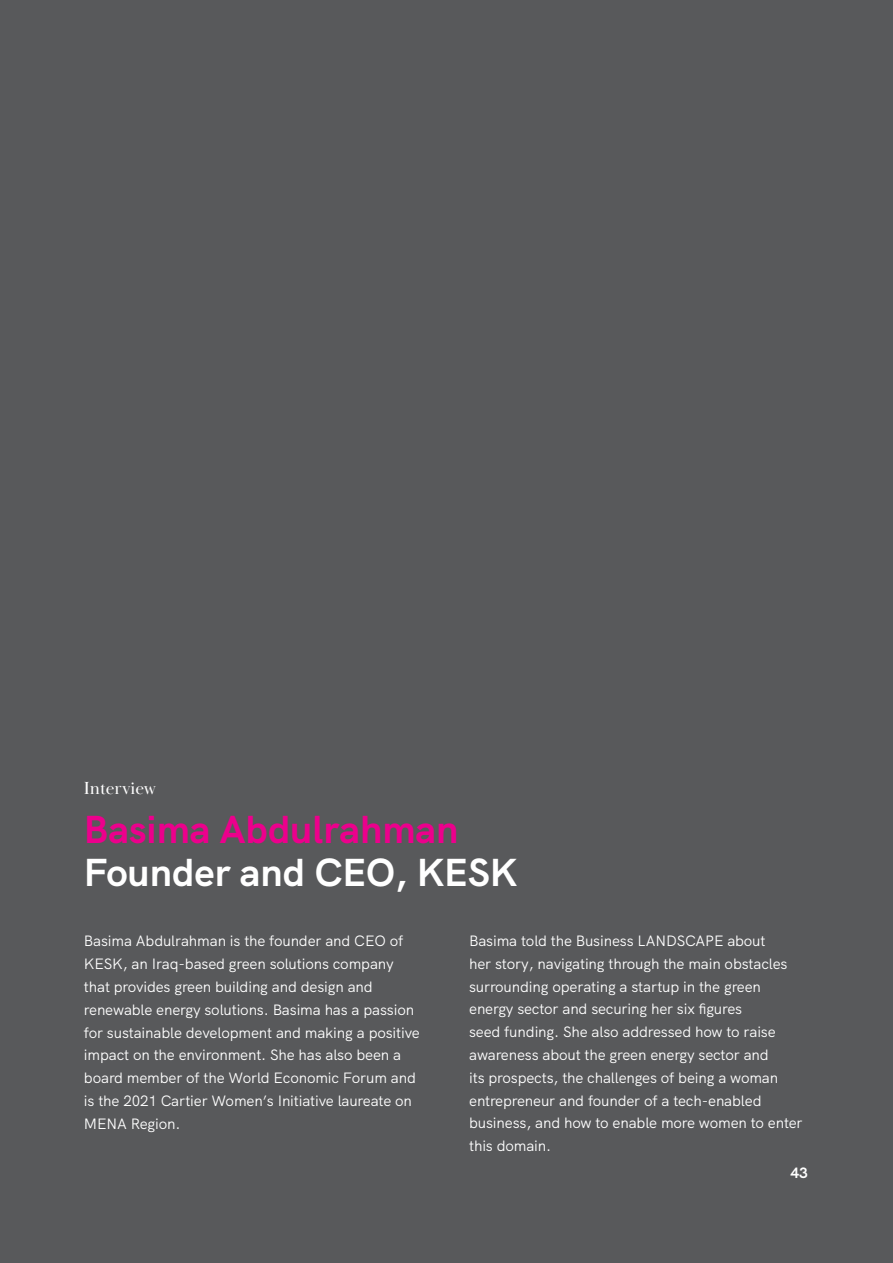
<style>
.page{position:relative;width:893px;height:1263px;background:#fff}
.page>*{position:absolute;margin:0;border:0;box-sizing:border-box;transform-origin:0 0}
.t1{font:700 39px "HK Grotesk";color:#fff}
.t2{font:700 39px "HK Grotesk";color:#ec008c}
.t3{font:18px "Baskerville Display PT";color:#fff}
.t4{font:15px/22.8px "HK Grotesk";letter-spacing:-.01em;color:#fff}
.t5{font:700 15px "HK Grotesk";color:#fff}
</style>
<div class="page">
<div style="left:1px;top:0;width:892px;height:1263px;background:#58595b"></div>
<p class="t3" style="left:84px;top:778px;width:74px">Interview</p>
<h1 class="t2" style="left:84px;top:799px;width:376px">Basima Abdulrahman</h1>
<h1 class="t1" style="left:84px;top:842px;width:435px">Founder and CEO, KESK</h1>
<p class="t4" style="left:84px;top:928px;width:337px">Basima Abdulrahman is the founder and CEO of KESK, an Iraq-based green solutions company that provides green building and design and renewable energy solutions. Basima has a passion for sustainable development and making a positive impact on the environment. She has also been a board member of the World Economic Forum and is the 2021 Cartier Women’s Initiative laureate on MENA Region.</p>
<p class="t4" style="left:469px;top:928px;width:335px">Basima told the Business LANDSCAPE about<br>her story, navigating through the main obstacles surrounding operating a startup in the green energy sector and securing her six figures<br>seed funding. She also addressed how to raise awareness about the green energy sector and<br>its prospects, the challenges of being a woman entrepreneur and founder of a tech-enabled business, and how to enable more women to enter this domain.</p>
<p class="t5" style="left:790px;top:1161px;width:19px">43</p>
</div>
